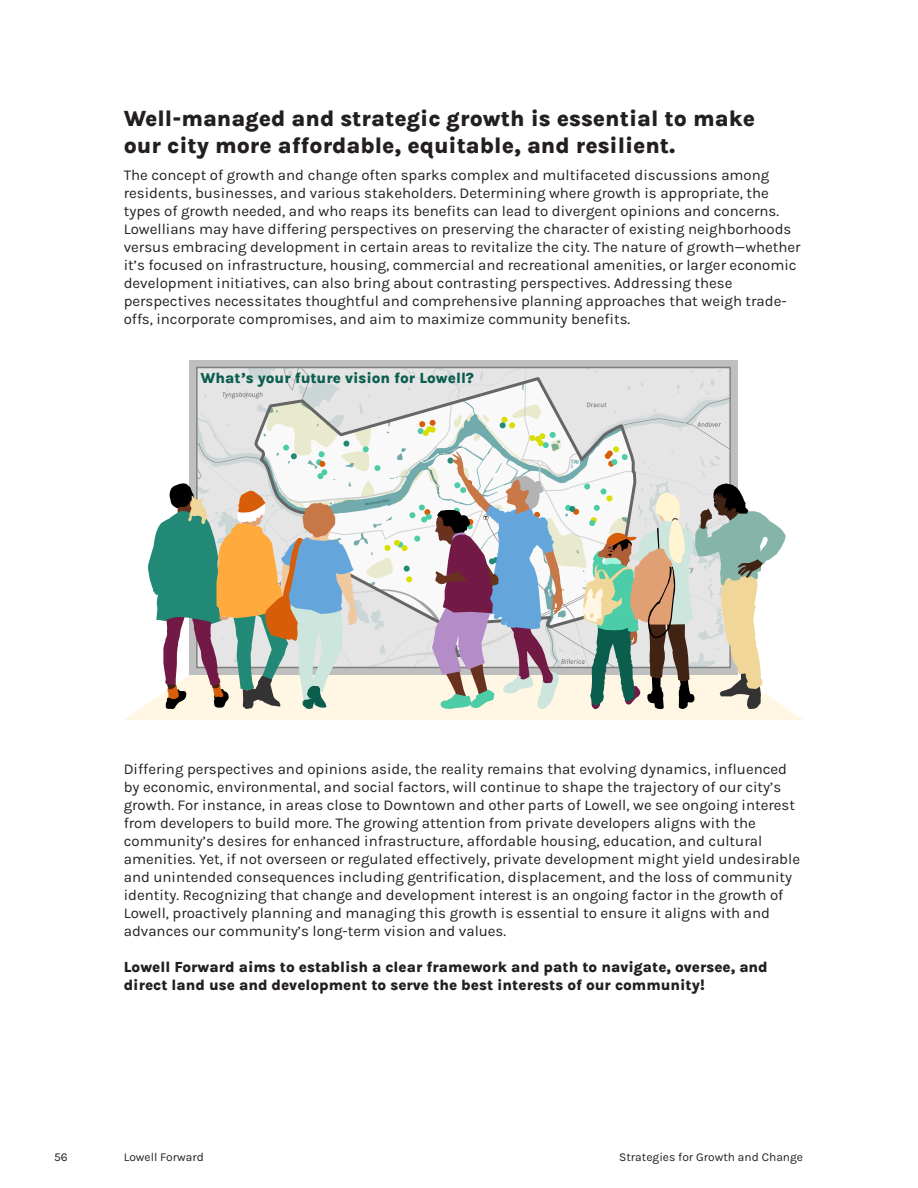
<style>
.page{position:relative;width:918px;height:1188px;background:#fff}
.page>*{position:absolute;margin:0;border:0;box-sizing:border-box;transform-origin:0 0}
._15_18_Karla_Medium{font:800 22.5px/27px "Karla";color:#231f20}
._10_12_Karla{font:15px/18px "Karla";color:#231f20}
._10_12_Karla-2{font:800 15px/18px "Karla";color:#231f20}
.t1{font:800 15px "Karla";color:#0b5e4e}
.t2{font:12px "Karla";color:#231f20}
</style>
<div class="page">
<svg style="left:199px;top:370px;width:529px;height:47px;background:#e1e2e2"></svg>
<svg style="left:253px;top:360px;width:385px;height:57px;background:#d9dad9"></svg>
<svg style="left:124px;top:417px;width:679px;height:303px"></svg>
<p class="_15_18_Karla_Medium" style="left:124px;top:104px;width:633px">Well-managed and strategic growth is essential to make our city more affordable, equitable, and resilient.</p>
<p class="_10_12_Karla" style="left:124px;top:166px;width:678px">The concept of growth and change often sparks complex and multifaceted discussions among residents, businesses, and various stakeholders. Determining where growth is appropriate, the types of growth needed, and who reaps its benefits can lead to divergent opinions and concerns.<br>Lowellians may have differing perspectives on preserving the character of existing neighborhoods versus embracing development in certain areas to revitalize the city. The nature of growth—whether it’s focused on infrastructure, housing, commercial and recreational amenities, or larger economic development initiatives, can also bring about contrasting perspectives. Addressing these perspectives necessitates thoughtful and comprehensive planning approaches that weigh trade&shy;offs, incorporate compromises, and aim to maximize community benefits.</p>
<p class="t1" style="left:201px;top:368px;width:275px">What’s your future vision for Lowell?</p>
<p class="_10_12_Karla" style="left:124px;top:760px;width:678px">Differing perspectives and opinions aside, the reality remains that evolving dynamics, influenced by economic, environmental, and social factors, will continue to shape the trajectory of our city’s growth. For instance, in areas close to Downtown and other parts of Lowell, we see ongoing interest from developers to build more. The growing attention from private developers aligns with the community’s desires for enhanced infrastructure, affordable housing, education, and cultural amenities. Yet, if not overseen or regulated effectively, private development might yield undesirable and unintended consequences including gentrification, displacement, and the loss of community identity. Recognizing that change and development interest is an ongoing factor in the growth of Lowell, proactively planning and managing this growth is essential to ensure it aligns with and advances our community’s long-term vision and values.</p>
<p class="_10_12_Karla-2" style="left:124px;top:958px;width:646px">Lowell Forward aims to establish a clear framework and path to navigate, oversee, and direct land use and development to serve the best interests of our community!</p>
<p class="t2" style="left:54px;top:1149px;width:15px">56</p>
<p class="t2" style="left:124px;top:1149px;width:82px">Lowell Forward</p>
<p class="t2" style="left:619px;top:1149px;width:185px">Strategies for Growth and Change</p>
</div>
